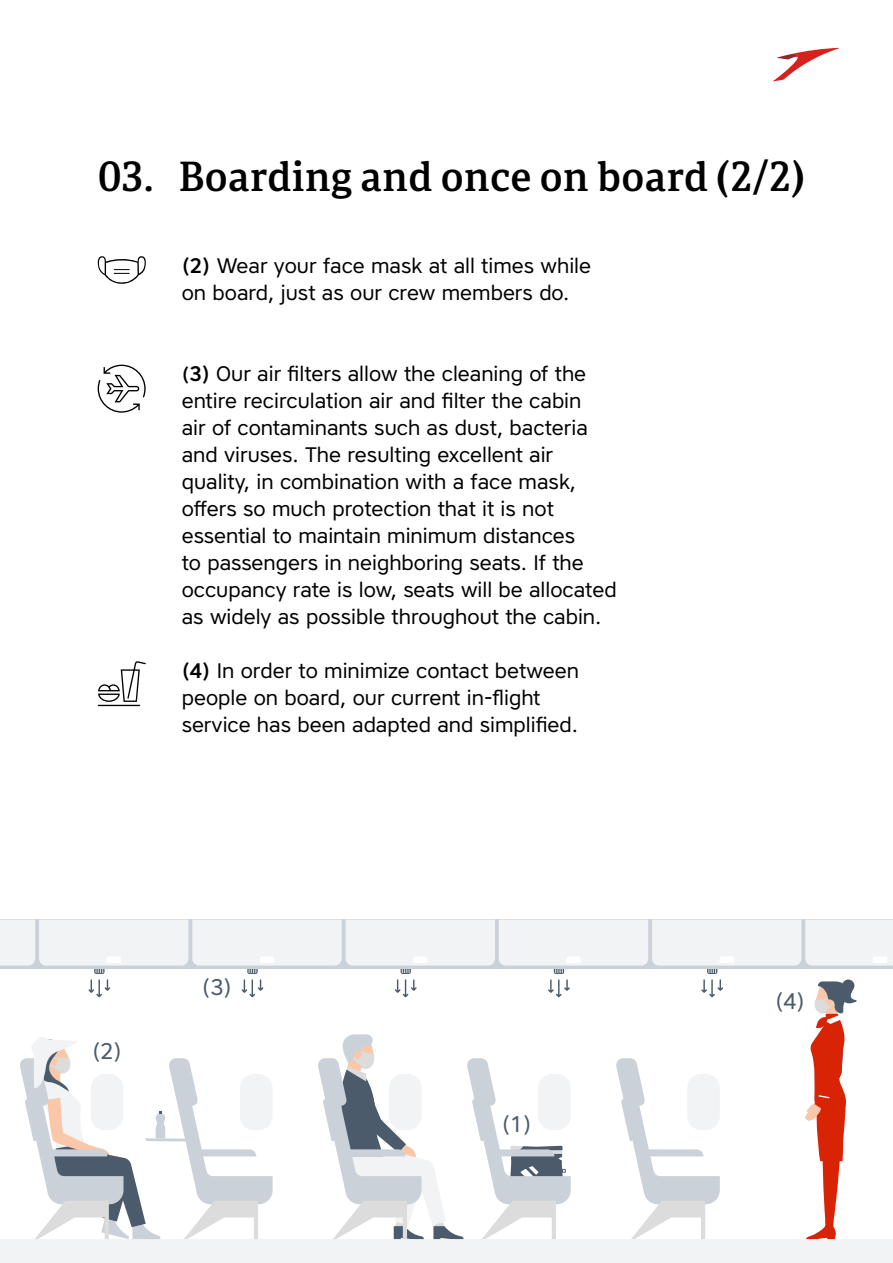
<style>
.page{position:relative;width:893px;height:1263px;background:#fff}
.page>*{position:absolute;margin:0;border:0;box-sizing:border-box;transform-origin:0 0}
.t1{font:40.5px "Portada Sb";letter-spacing:.01em;color:#000}
.t2{font:22.65px "Core Sans A45";color:#4b5b6b}
.t3{font:21px "Core Sans A45";color:#000}
.s1{font-family:"Core Sans A55";font-weight:500}
.s2{font-family:"Core Sans A55";font-weight:500;font-size:19.5px}
</style>
<div class="page">
<svg style="left:773px;top:48px;width:66px;height:33px"></svg>
<svg style="left:98px;top:365px;width:48px;height:48px"></svg>
<svg style="left:98px;top:661px;width:48px;height:45px"></svg>
<svg style="left:98px;top:256px;width:48px;height:28px"></svg>
<svg style="left:242px;top:979px;width:21px;height:18px"></svg>
<svg style="left:88px;top:979px;width:22px;height:18px"></svg>
<svg style="left:395px;top:979px;width:22px;height:18px"></svg>
<svg style="left:548px;top:979px;width:22px;height:18px"></svg>
<svg style="left:701px;top:979px;width:22px;height:18px"></svg>
<div style="left:0;top:1239px;width:893px;height:24px;background:#f1f3f5"></div>
<svg style="left:616px;top:1058px;width:104px;height:181px"></svg>
<svg style="left:0;top:919px;width:893px;height:54px"></svg>
<svg style="left:20px;top:1037px;width:253px;height:202px"></svg>
<svg style="left:318px;top:1034px;width:253px;height:205px"></svg>
<svg style="left:805px;top:979px;width:52px;height:260px"></svg>
<p class="t1" style="left:98px;top:147px;width:708px">03. Boarding and once on board (2/2)</p>
<p class="t3" style="left:182px;top:252px;width:411px"><span class="s1">(2)</span> Wear your face mask at all times while</p>
<p class="t3" style="left:182px;top:279px;width:389px">on board, just as our crew members do.</p>
<p class="t3" style="left:182px;top:360px;width:406px"><span class="s2">(</span><span class="s1">3)</span> Our air filters allow the cleaning of the</p>
<p class="t3" style="left:182px;top:387px;width:401px">entire recirculation air and filter the cabin</p>
<p class="t3" style="left:182px;top:414px;width:408px">air of contaminants such as dust, bacteria</p>
<p class="t3" style="left:182px;top:441px;width:373px">and viruses. The resulting excellent air</p>
<p class="t3" style="left:182px;top:468px;width:396px">quality, in combination with a face mask,</p>
<p class="t3" style="left:182px;top:495px;width:374px">offers so much protection that it is not</p>
<p class="t3" style="left:182px;top:522px;width:395px">essential to maintain minimum distances</p>
<p class="t3" style="left:182px;top:549px;width:403px">to passengers in neighboring seats. If the</p>
<p class="t3" style="left:182px;top:576px;width:436px">occupancy rate is low, seats will be allocated</p>
<p class="t3" style="left:182px;top:603px;width:421px">as widely as possible throughout the cabin.</p>
<p class="t3" style="left:182px;top:657px;width:399px"><span class="s1">(4)</span> In order to minimize contact between</p>
<p class="t3" style="left:182px;top:684px;width:360px">people on board, our current in-flight</p>
<p class="t3" style="left:182px;top:711px;width:398px">service has been adapted and simplified.</p>
<p class="t2" style="left:92px;top:1036px;width:31px">(2)</p>
<p class="t2" style="left:202px;top:972px;width:31px">(3)</p>
<p class="t2" style="left:502px;top:1109px;width:31px">(1)</p>
<p class="t2" style="left:775px;top:986px;width:31px">(4)</p>
</div>
